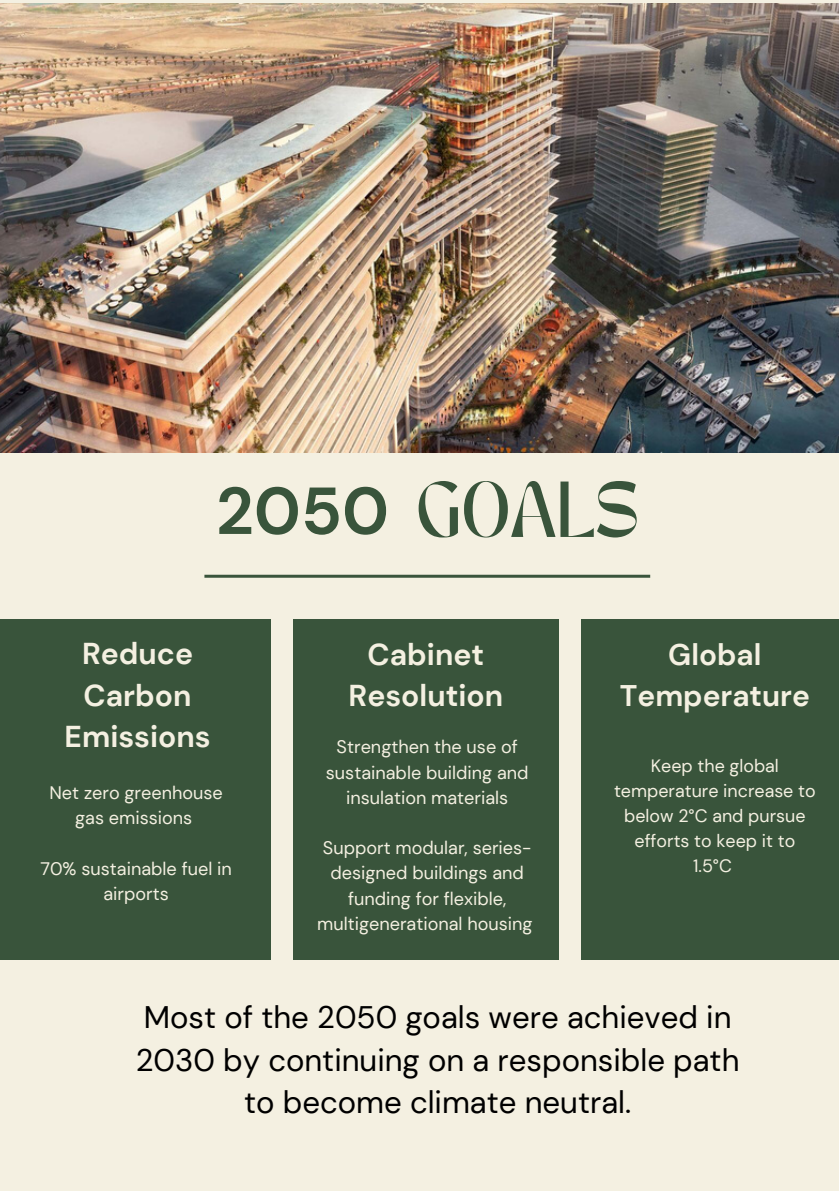
<style>
.page{position:relative;width:839px;height:1191px;background:#fff}
.page>*{position:absolute;margin:0;border:0;box-sizing:border-box;transform-origin:0 0}
.t1{font:700 66.2px "DM Sans";color:#39543b}
.t2{font:55.4px "TAN MERINGUE";color:#39543b}
.t3{font:31.2px/42.4px "DM Sans";color:#000;text-align:center}
.t4{font:700 30.2px/41.6px "DM Sans";color:#f4f0e1;text-align:center}
.t5{font:700 29.8px/41px "DM Sans";color:#f4f0e1;text-align:center}
.t6{font:18px/25.2px "DM Sans";color:#f4f0e1;text-align:center}
.t7{font:17.8px/24.8px "DM Sans";color:#f4f0e1;text-align:center}
</style>
<div class="page">
<div style="left:0;top:0;width:838px;height:1191px;background:#f4f0e1"></div>
<hr style="left:204px;top:575px;width:446px;height:3px;background:#39543b">
<div style="left:0;top:620px;width:271px;height:340px;background:#39543b"></div>
<div style="left:293px;top:620px;width:266px;height:340px;background:#39543b"></div>
<div style="left:581px;top:620px;width:257px;height:340px;background:#39543b"></div>
<img style="left:0;top:4px;width:838px;height:448px">
<p class="t1" style="left:216px;top:468px;width:175px">2050</p>
<p class="t2" style="left:416px;top:481px;width:223px">GOALS</p>
<p class="t4" style="left:65px;top:633px;width:147px">Reduce<br>Carbon<br>Emissions</p>
<p class="t4" style="left:348px;top:634px;width:156px">Cabinet<br>Resolution</p>
<p class="t5" style="left:620px;top:635px;width:191px">Global<br>Temperature</p>
<p class="t6" style="left:49px;top:780px;width:175px">Net zero greenhouse gas emissions</p>
<p class="t6" style="left:40px;top:856px;width:193px">70% sustainable fuel in airports</p>
<p class="t6" style="left:326px;top:735px;width:204px">Strengthen the use of sustainable building and insulation materials</p>
<p class="t6" style="left:317px;top:836px;width:217px">Support modular, series&shy;designed buildings and funding for flexible, multigenerational housing</p>
<p class="t7" style="left:614px;top:754px;width:203px">Keep the global temperature increase to below 2°C and pursue efforts to keep it to<br>1.5°C</p>
<p class="t3" style="left:136px;top:996px;width:605px">Most of the 2050 goals were achieved in<br>2030 by continuing on a responsible path to become climate neutral.</p>
</div>
